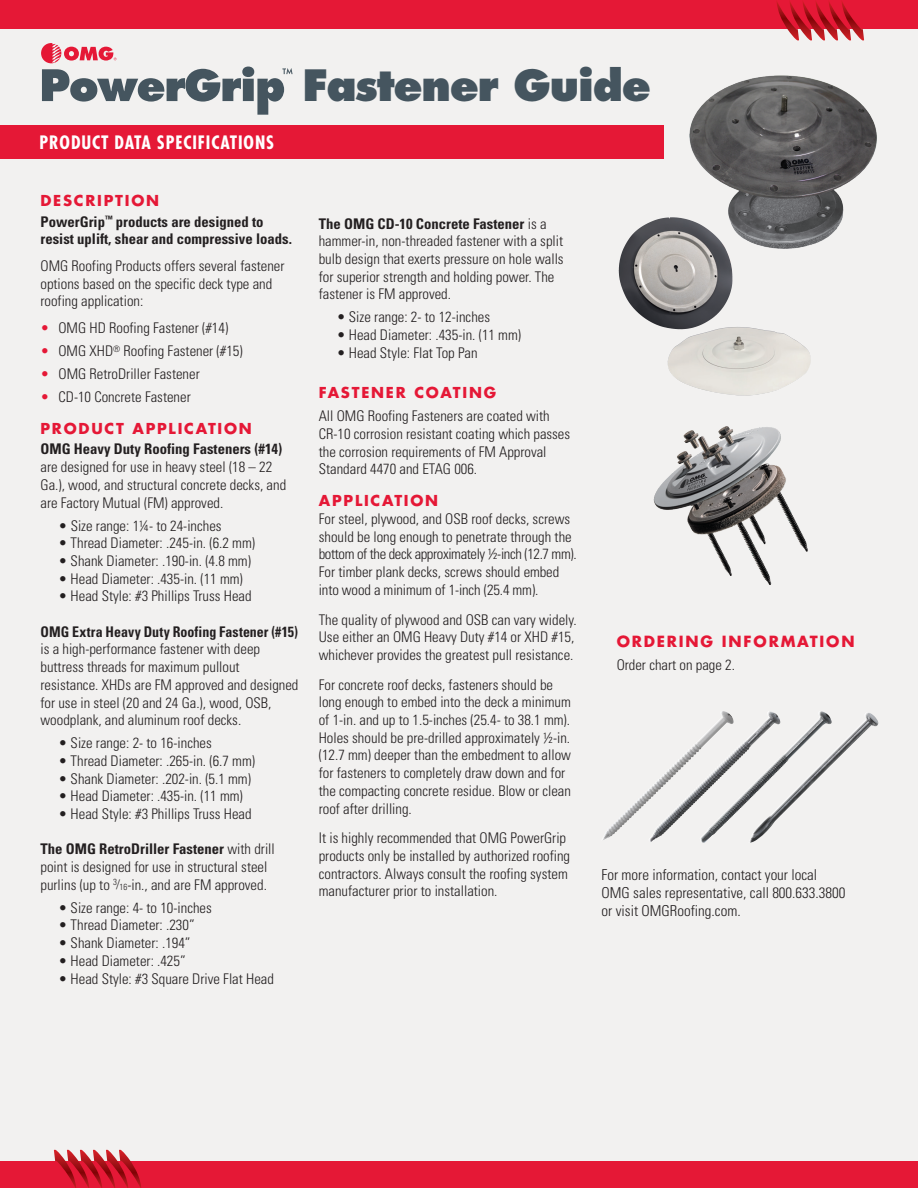
<style>
.page{position:relative;width:918px;height:1188px;background:#f2f1f0}
.page>*{position:absolute;margin:0;border:0;box-sizing:border-box;transform-origin:0 0}
.t1{font:800 42px "Futura";letter-spacing:-.03em;color:#45555f}
.t2{font:700 condensed 18px "Futura";letter-spacing:.05em;color:#fff}
.t3{font:300 condensed 15px/18px "Univers";color:#231f20}
.t4{font:700 15px "Futura";letter-spacing:.12em;color:#e51836}
.t5{font:300 condensed 14.7px/17.7px "Univers";color:#231f20}
.t6{font:700 condensed 14.7px/17.7px "Univers";color:#231f20}
.t7{font:700 14.7px "Futura";letter-spacing:.12em;color:#e51836}
.t8{font:700 condensed 14.7px "Univers";color:#231f20;scale:.95 1}
.s1{color:#e51836}
.s2{font-weight:700}
.s3{font-size:12px}
.s4{font-size:8.85px}
</style>
<div class="page">
<div style="left:0;top:1161px;width:918px;height:27px;background:#e51836"></div>
<svg style="left:54px;top:1150px;width:87px;height:38px"></svg>
<div style="left:0;top:125px;width:664px;height:34px;background:#e51836"></div>
<div style="left:0;top:0;width:918px;height:29px;background:#e51836"></div>
<svg style="left:777px;top:2px;width:87px;height:38px"></svg>
<svg style="left:41px;top:43px;width:252px;height:72px"></svg>
<img style="left:653px;top:426px;width:155px;height:159px">
<img style="left:686px;top:75px;width:191px;height:188px">
<img style="left:637px;top:217px;width:33px;height:13px">
<img style="left:820px;top:712px;width:59px;height:64px">
<img style="left:603px;top:741px;width:97px;height:100px">
<img style="left:700px;top:712px;width:120px;height:131px">
<p class="t2" style="left:40px;top:131px;width:236px">PRODUCT DATA SPECIFICATIONS</p>
<h1 class="t1" style="left:302px;top:60px;width:350px">Fastener Guide</h1>
<p class="t7" style="left:40px;top:190px;width:120px">DESCRIPTION</p>
<p class="t6" style="left:40px;top:212px;width:253px">PowerGrip<sup>™</sup> products are designed to resist uplift, shear and compressive loads.</p>
<p class="t5" style="left:40px;top:257px;width:246px">OMG Roofing Products offers several fastener options based on the specific deck type and roofing application:</p>
<p class="t5" style="left:40px;top:319px;width:189px"><span class="s1">•</span> OMG HD Roofing Fastener (#14)</p>
<p class="t5" style="left:40px;top:342px;width:204px"><span class="s1">•</span> OMG XHD<sup>®</sup> Roofing Fastener (#15)</p>
<p class="t5" style="left:41px;top:365px;width:161px"><span class="s1">•</span> OMG RetroDriller Fastener</p>
<p class="t5" style="left:41px;top:388px;width:152px"><span class="s1">•</span> CD-10 Concrete Fastener</p>
<p class="t7" style="left:41px;top:418px;width:213px">PRODUCT APPLICATION</p>
<p class="t6" style="left:41px;top:440px;width:243px">OMG Heavy Duty Roofing Fasteners (#14)</p>
<p class="t5" style="left:41px;top:458px;width:247px">are designed for use in heavy steel (18 – 22<br>Ga.), wood, and structural concrete decks, and are Factory Mutual (FM) approved.</p>
<p class="t5" style="left:58px;top:516px;width:165px">• Size range: 1¼- to 24-inches</p>
<p class="t5" style="left:58px;top:534px;width:198px">• Thread Diameter: .245-in. (6.2 mm)</p>
<p class="t5" style="left:58px;top:552px;width:194px">• Shank Diameter: .190-in. (4.8 mm)</p>
<p class="t5" style="left:58px;top:569px;width:186px">• Head Diameter: .435-in. (11 mm)</p>
<p class="t5" style="left:58px;top:587px;width:195px">• Head Style: #3 Phillips Truss Head</p>
<p class="t8" style="left:40px;top:623px;width:273px">OMG Extra Heavy Duty Roofing Fastener (#15)</p>
<p class="t5" style="left:40px;top:640px;width:259px">is a high-performance fastener with deep buttress threads for maximum pullout resistance. XHDs are FM approved and designed for use in steel (20 and 24 Ga.), wood, OSB, woodplank, and aluminum roof decks.</p>
<p class="t5" style="left:58px;top:734px;width:155px">• Size range: 2- to 16-inches</p>
<p class="t5" style="left:58px;top:752px;width:198px">• Thread Diameter: .265-in. (6.7 mm)</p>
<p class="t5" style="left:58px;top:769px;width:194px">• Shank Diameter: .202-in. (5.1 mm)</p>
<p class="t5" style="left:58px;top:787px;width:186px">• Head Diameter: .435-in. (11 mm)</p>
<p class="t5" style="left:58px;top:805px;width:195px">• Head Style: #3 Phillips Truss Head</p>
<p class="t5" style="left:40px;top:840px;width:236px"><span class="s2">The OMG RetroDriller Fastener</span> with drill point is designed for use in structural steel purlins (up to <sup>3</sup><span class="s3">/</span><span class="s4">16</span>-in., and are FM approved.</p>
<p class="t5" style="left:58px;top:899px;width:155px">• Size range: 4- to 10-inches</p>
<p class="t5" style="left:58px;top:916px;width:138px">• Thread Diameter: .230”</p>
<p class="t5" style="left:58px;top:934px;width:134px">• Shank Diameter: .194”</p>
<p class="t5" style="left:58px;top:952px;width:129px">• Head Diameter: .425”</p>
<p class="t5" style="left:58px;top:969px;width:217px">• Head Style: #3 Square Drive Flat Head</p>
<p class="t5" style="left:319px;top:214px;width:246px"><span class="s2">The OMG CD-10 Concrete Fastener</span> is a hammer-in, non-threaded fastener with a split bulb design that exerts pressure on hole walls for superior strength and holding power. The fastener is FM approved.</p>
<p class="t5" style="left:337px;top:308px;width:155px">• Size range: 2- to 12-inches</p>
<p class="t5" style="left:337px;top:326px;width:186px">• Head Diameter: .435-in. (11 mm)</p>
<p class="t5" style="left:337px;top:343px;width:142px">• Head Style: Flat Top Pan</p>
<p class="t7" style="left:319px;top:383px;width:179px">FASTENER COATING</p>
<p class="t5" style="left:319px;top:407px;width:253px">All OMG Roofing Fasteners are coated with CR-10 corrosion resistant coating which passes the corrosion requirements of FM Approval Standard 4470 and ETAG 006.</p>
<p class="t7" style="left:319px;top:491px;width:121px">APPLICATION</p>
<p class="t5" style="left:319px;top:510px;width:259px">For steel, plywood, and OSB roof decks, screws should be long enough to penetrate through the bottom of the deck approximately ½-inch (12.7 mm).<br>For timber plank decks, screws should embed into wood a minimum of 1-inch (25.4 mm).</p>
<p class="t5" style="left:319px;top:610px;width:260px">The quality of plywood and OSB can vary widely.<br>Use either an OMG Heavy Duty #14 or XHD #15, whichever provides the greatest pull resistance.</p>
<p class="t5" style="left:319px;top:675px;width:254px">For concrete roof decks, fasteners should be long enough to embed into the deck a minimum of 1-in. and up to 1.5-inches (25.4- to 38.1 mm).<br>Holes should be pre-drilled approximately ½-in. (12.7 mm) deeper than the embedment to allow for fasteners to completely draw down and for the compacting concrete residue. Blow or clean roof after drilling.</p>
<p class="t5" style="left:319px;top:829px;width:253px">It is highly recommended that OMG PowerGrip products only be installed by authorized roofing contractors. Always consult the roofing system manufacturer prior to installation.</p>
<p class="t4" style="left:617px;top:631px;width:239px">ORDERING INFORMATION</p>
<p class="t5" style="left:617px;top:656px;width:120px">Order chart on page 2.</p>
<p class="t3" style="left:602px;top:866px;width:246px">For more information, contact your local<br>OMG sales representative, call 800.633.3800 or visit OMGRoofing.com.</p>
</div>
